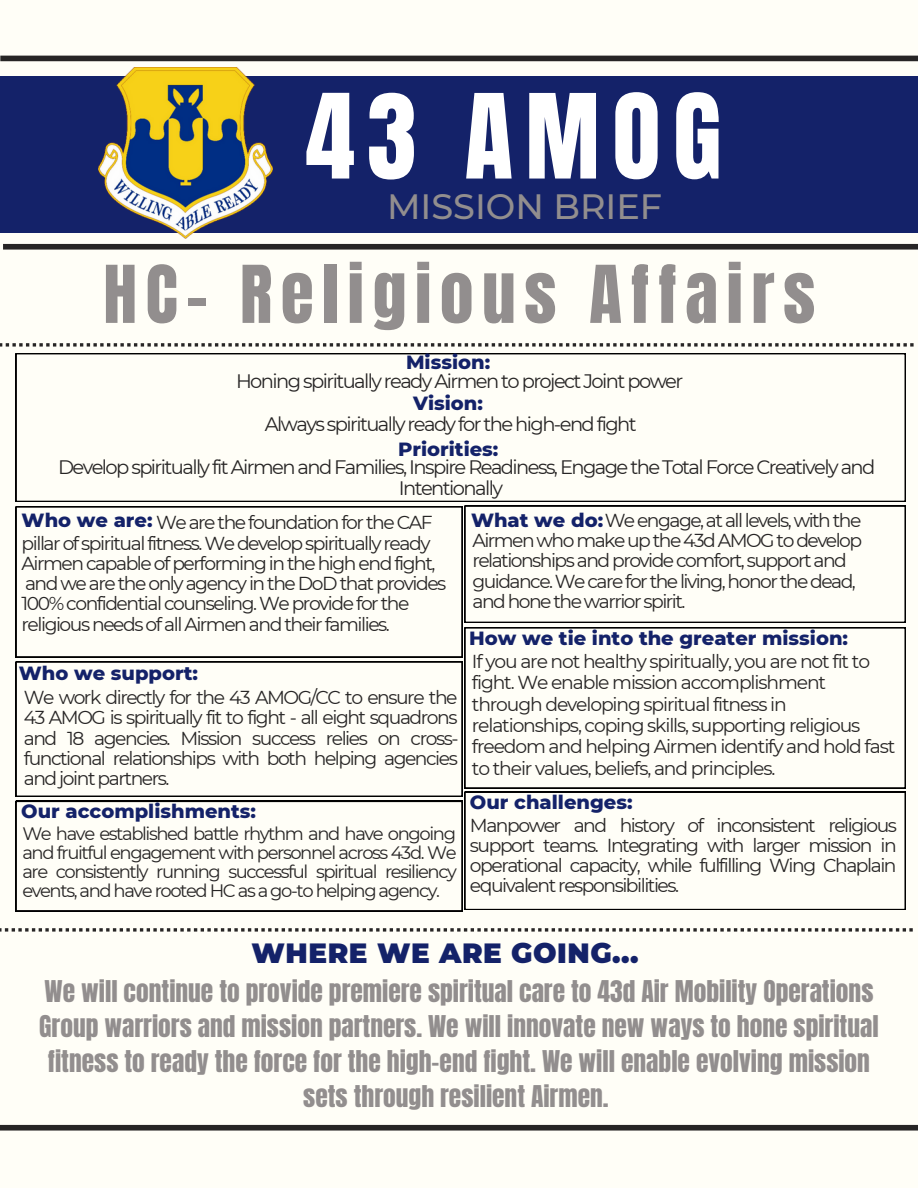
<style>
.page{position:relative;width:918px;height:1188px;background:#fffef7}
.page>*{position:absolute;margin:0;border:0;box-sizing:border-box;transform-origin:0 0}
.t1{font:99.6px "Anton";letter-spacing:.125em;color:#fff}
.t2{font:67.65px "Anton";letter-spacing:.125em;color:#928e8e}
.t3{font:500 35.1px "Montserrat";color:#928e8e}
.t4{font:900 27.75px "Montserrat";letter-spacing:.02em;color:#142269}
.t5{font:25.5px/34.8px "Anton";color:#928e8e;text-align:center}
.t6{font:19.5px/21.3px "Montserrat";letter-spacing:-.08em;color:#272525}
.t7{font:800 19.5px "Montserrat";color:#142269}
.t8{font:18.75px/20.2px "Montserrat";letter-spacing:-.08em;color:#272525}
.t9{font:18.75px/21.3px "Montserrat";letter-spacing:-.06em;color:#272525}
.t10{font:18px/19.2px "Montserrat";letter-spacing:-.08em;color:#272525;text-align:justify}
.s1{font-weight:800;font-size:19.5px;color:#142269}
</style>
<div class="page">
<div style="left:0;top:1125px;width:918px;height:6px;background:#272525"></div>
<svg style="left:16px;top:353px;width:890px;height:149px"></svg>
<svg style="left:465px;top:506px;width:441px;height:117px"></svg>
<svg style="left:16px;top:507px;width:446px;height:150px"></svg>
<svg style="left:465px;top:627px;width:441px;height:161px"></svg>
<svg style="left:0;top:343px;width:914px;height:4px"></svg>
<div style="left:0;top:56px;width:918px;height:5px;background:#272525"></div>
<div style="left:0;top:76px;width:918px;height:157px;background:#142269"></div>
<div style="left:3px;top:244px;width:915px;height:6px;background:#272525"></div>
<svg style="left:16px;top:662px;width:446px;height:135px"></svg>
<svg style="left:16px;top:801px;width:446px;height:110px"></svg>
<svg style="left:465px;top:792px;width:441px;height:118px"></svg>
<svg style="left:0;top:928px;width:913px;height:4px"></svg>
<img style="left:99px;top:68px;width:174px;height:171px">
<p class="t1" style="left:306px;top:65px;width:417px">43 AMOG</p>
<p class="t3" style="left:387px;top:185px;width:277px">MISSION BRIEF</p>
<p class="t2" style="left:103px;top:246px;width:713px">HC- Religious Affairs</p>
<p class="t7" style="left:406px;top:350px;width:86px">Mission:</p>
<p class="t7" style="left:413px;top:392px;width:71px">Vision:</p>
<p class="t7" style="left:398px;top:437px;width:102px">Priorities:</p>
<p class="t6" style="left:236px;top:370px;width:449px">Honing spiritually ready Airmen to project Joint power</p>
<p class="t6" style="left:265px;top:413px;width:373px">Always spiritually ready for the high-end fight</p>
<p class="t6" style="left:399px;top:456px;width:478px;text-indent:-341px">Develop spiritually fit Airmen and Families, Inspire Readiness, Engage the Total Force Creatively and<br>Intentionally</p>
<p class="t8" style="left:471px;top:510px;width:393px"><span class="s1">What we do:</span> We engage, at all levels, with the Airmen who make up the 43d AMOG to develop relationships and provide comfort, support and guidance. We care for the living, honor the dead, and hone the warrior spirit.</p>
<p class="t7" style="left:22px;top:509px;width:133px">Who we are:</p>
<p class="t8" style="left:22px;top:513px;width:426px;text-indent:134px">We are the foundation for the CAF pillar of spiritual fitness. We develop spiritually ready Airmen capable of performing in the high end fight, and we are the only agency in the DoD that provides 100% confidential counseling. We provide for the religious needs of all Airmen and their families.</p>
<p class="t7" style="left:469px;top:626px;width:380px">How we tie into the greater mission:</p>
<p class="t7" style="left:19px;top:661px;width:181px">Who we support:</p>
<p class="t8" style="left:24px;top:687px;width:436px;text-align:justify">We work directly for the 43 AMOG/CC to ensure the 43 AMOG is spiritually fit to fight - all eight squadrons and 18 agencies. Mission success relies on cross&shy;functional relationships with both helping agencies and joint partners.</p>
<p class="t7" style="left:21px;top:799px;width:236px">Our accomplishments:</p>
<p class="t10" style="left:22px;top:824px;width:436px">We have established battle rhythm and have ongoing and fruitful engagement with personnel across 43d. We are consistently running successful spiritual resiliency events, and have rooted HC as a go-to helping agency.</p>
<p class="t9" style="left:472px;top:650px;width:425px">If you are not healthy spiritually, you are not fit to fight. We enable mission accomplishment through developing spiritual fitness in relationships, coping skills, supporting religious freedom and helping Airmen identify and hold fast to their values, beliefs, and principles.</p>
<p class="t7" style="left:470px;top:790px;width:164px">Our challenges:</p>
<p class="t8" style="left:470px;top:815px;width:429px;text-align:justify">Manpower and history of inconsistent religious support teams. Integrating with larger mission in operational capacity, while fulfilling Wing Chaplain equivalent responsibilities.</p>
<p class="t4" style="left:252px;top:936px;width:389px">WHERE WE ARE GOING...</p>
<p class="t5" style="left:39px;top:975px;width:841px">We will continue to provide premiere spiritual care to 43d Air Mobility Operations Group warriors and mission partners. We will innovate new ways to hone spiritual fitness to ready the force for the high-end fight. We will enable evolving mission sets through resilient Airmen.</p>
</div>
